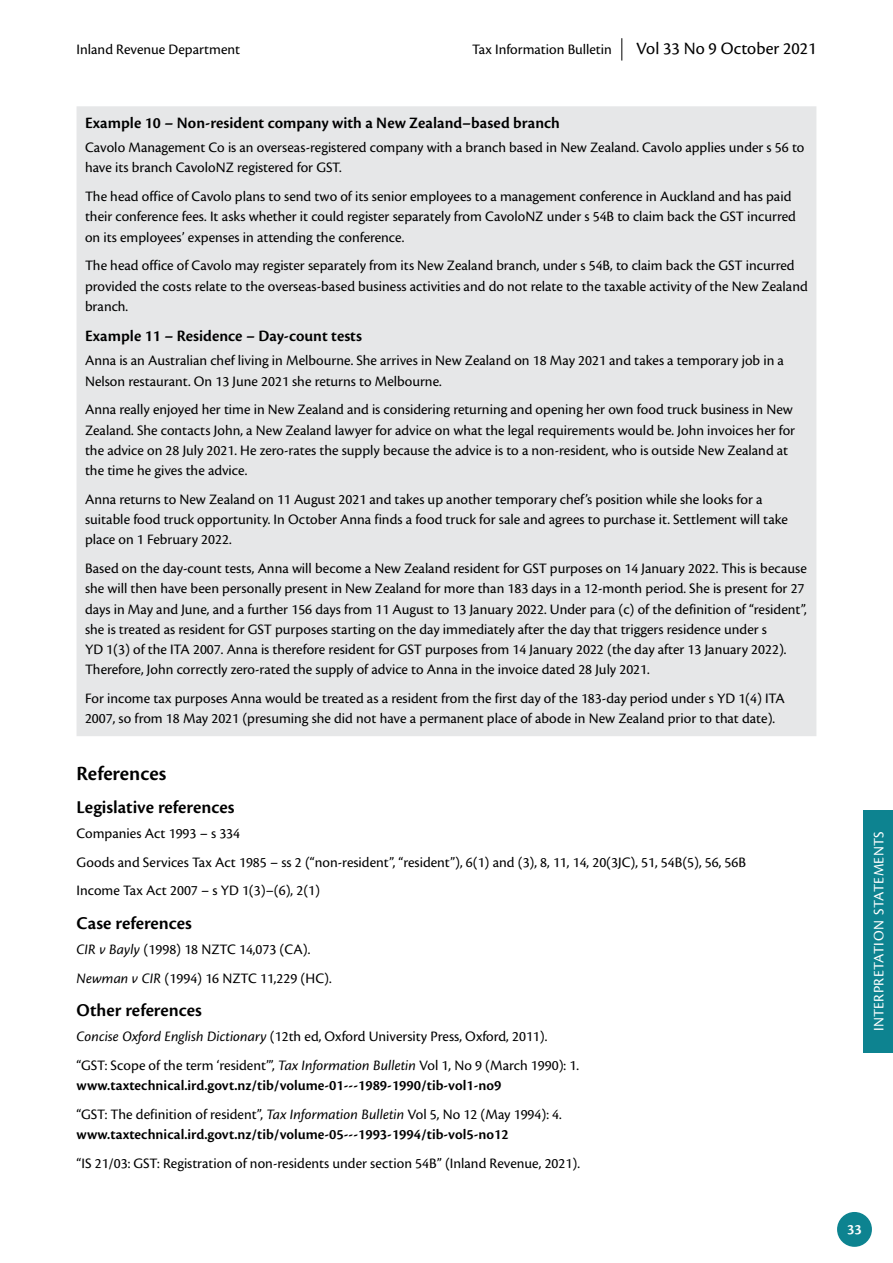
<style>
.page{position:relative;width:893px;height:1263px;background:#fff}
.page>*{position:absolute;margin:0;border:0;box-sizing:border-box;transform-origin:0 0}
.t1{font:600 21px "Cronos Pro";color:#000}
.t2{font:600 18.75px "Cronos Pro";color:#000}
.t3{font:18px "Cronos Pro";color:#000}
.t4{font:600 16.5px "Cronos Pro";color:#000}
.t5{font:15px/20.2px "Cronos Pro";color:#000}
.t6{font:600 15px/28.8px "Cronos Pro";color:#000}
.t7{font:15px "Cronos Pro";letter-spacing:.025em;color:#fff}
.t8{font:600 15px "Cronos Pro";color:#fff}
.s1{font-style:italic}
.s2{font-weight:400}
.s3{font-weight:400;font-style:italic}
</style>
<div class="page">
<div style="left:863px;top:810px;width:30px;height:242px;background:#0d8390"></div>
<div style="left:77px;top:106px;width:739px;height:630px;background:#e6e7e8"></div>
<svg style="left:621px;top:38px;width:1px;height:23px"></svg>
<div style="left:837px;top:1212px;width:35px;height:35px;background:#0d8390;border-radius:50%"></div>
<p class="t5" style="left:77px;top:39px;width:165px">Inland Revenue Department</p>
<p class="t3" style="left:636px;top:38px;width:182px">Vol 33 No 9 October 2021</p>
<p class="t5" style="left:472px;top:39px;width:141px">Tax Information Bulletin</p>
<p class="t4" style="left:85px;top:113px;width:476px">Example 10 – Non-resident company with a New Zealand–based branch</p>
<p class="t5" style="left:85px;top:137px;width:721px">Cavolo Management Co is an overseas-registered company with a branch based in New Zealand. Cavolo applies under s 56 to have its branch CavoloNZ registered for GST.</p>
<p class="t5" style="left:85px;top:186px;width:712px">The head office of Cavolo plans to send two of its senior employees to a management conference in Auckland and has paid their conference fees. It asks whether it could register separately from CavoloNZ under s 54B to claim back the GST incurred on its employees’ expenses in attending the conference.</p>
<p class="t5" style="left:85px;top:256px;width:724px">The head office of Cavolo may register separately from its New Zealand branch, under s 54B, to claim back the GST incurred provided the costs relate to the overseas-based business activities and do not relate to the taxable activity of the New Zealand branch.</p>
<p class="t4" style="left:85px;top:326px;width:279px">Example 11 – Residence – Day-count tests</p>
<p class="t5" style="left:85px;top:351px;width:700px">Anna is an Australian chef living in Melbourne. She arrives in New Zealand on 18 May 2021 and takes a temporary job in a<br>Nelson restaurant. On 13 June 2021 she returns to Melbourne.</p>
<p class="t5" style="left:85px;top:400px;width:712px">Anna really enjoyed her time in New Zealand and is considering returning and opening her own food truck business in New Zealand. She contacts John, a New Zealand lawyer for advice on what the legal requirements would be. John invoices her for the advice on 28 July 2021. He zero-rates the supply because the advice is to a non-resident, who is outside New Zealand at the time he gives the advice.</p>
<p class="t5" style="left:85px;top:489px;width:704px">Anna returns to New Zealand on 11 August 2021 and takes up another temporary chef’s position while she looks for a suitable food truck opportunity. In October Anna finds a food truck for sale and agrees to purchase it. Settlement will take place on 1 February 2022.</p>
<p class="t5" style="left:85px;top:558px;width:723px">Based on the day-count tests, Anna will become a New Zealand resident for GST purposes on 14 January 2022. This is because she will then have been personally present in New Zealand for more than 183 days in a 12-month period. She is present for 27 days in May and June, and a further 156 days from 11 August to 13 January 2022. Under para (c) of the definition of “resident”, she is treated as resident for GST purposes starting on the day immediately after the day that triggers residence under s<br>YD 1(3) of the ITA 2007. Anna is therefore resident for GST purposes from 14 January 2022 (the day after 13 January 2022).<br>Therefore, John correctly zero-rated the supply of advice to Anna in the invoice dated 28 July 2021.</p>
<p class="t5" style="left:85px;top:688px;width:701px">For income tax purposes Anna would be treated as a resident from the first day of the 183-day period under s YD 1(4) ITA<br>2007, so from 18 May 2021 (presuming she did not have a permanent place of abode in New Zealand prior to that date).</p>
<h1 class="t1" style="left:77px;top:761px;width:91px">References</h1>
<p class="t2" style="left:77px;top:797px;width:159px">Legislative references</p>
<p class="t5" style="left:77px;top:819px;width:671px;line-height:28.8px">Companies Act 1993 – s 334<br>Goods and Services Tax Act 1985 – ss 2 (“non-resident”, “resident”), 6(1) and (3), 8, 11, 14, 20(3JC), 51, 54B(5), 56, 56B<br>Income Tax Act 2007 – s YD 1(3)–(6), 2(1)</p>
<p class="t2" style="left:77px;top:913px;width:117px">Case references</p>
<p class="t5" style="left:77px;top:935px;width:257px;line-height:28.8px"><span class="s1">CIR v Bayly</span> (1998) 18 NZTC 14,073 (CA).<br><span class="s1">Newman v CIR</span> (1994) 16 NZTC 11,229 (HC).</p>
<p class="t2" style="left:77px;top:1000px;width:127px">Other references</p>
<p class="t5" style="left:77px;top:1022px;width:504px;line-height:28.8px"><span class="s1">Concise Oxford English Dictionary</span> (12th ed, Oxford University Press, Oxford, 2011). “GST: Scope of the term ‘resident’”, <span class="s1">Tax Information Bulletin</span> Vol 1, No 9 (March 1990): 1.</p>
<p class="t6" style="left:77px;top:1071px;width:487px">www.taxtechnical.ird.govt.nz/tib/volume-01---1989-1990/tib-vol1-no9<br><span class="s2">“GST: The definition of resident”,</span> <span class="s3">Tax Information Bulletin</span> <span class="s2">Vol 5, No 12 (May 1994): 4.</span></p>
<p class="t6" style="left:77px;top:1120px;width:434px">www.taxtechnical.ird.govt.nz/tib/volume-05---1993-1994/tib-vol5-no12</p>
<p class="t5" style="left:77px;top:1153px;width:505px">“IS 21/03: GST: Registration of non-residents under section 54B” (Inland Revenue, 2021).</p>
<p class="t7" style="left:870px;top:1031px;width:201px;rotate:-90deg">INTERPRETATION STATEMENTS</p>
<p class="t8" style="left:847px;top:1220px;width:16px">33</p>
</div>
